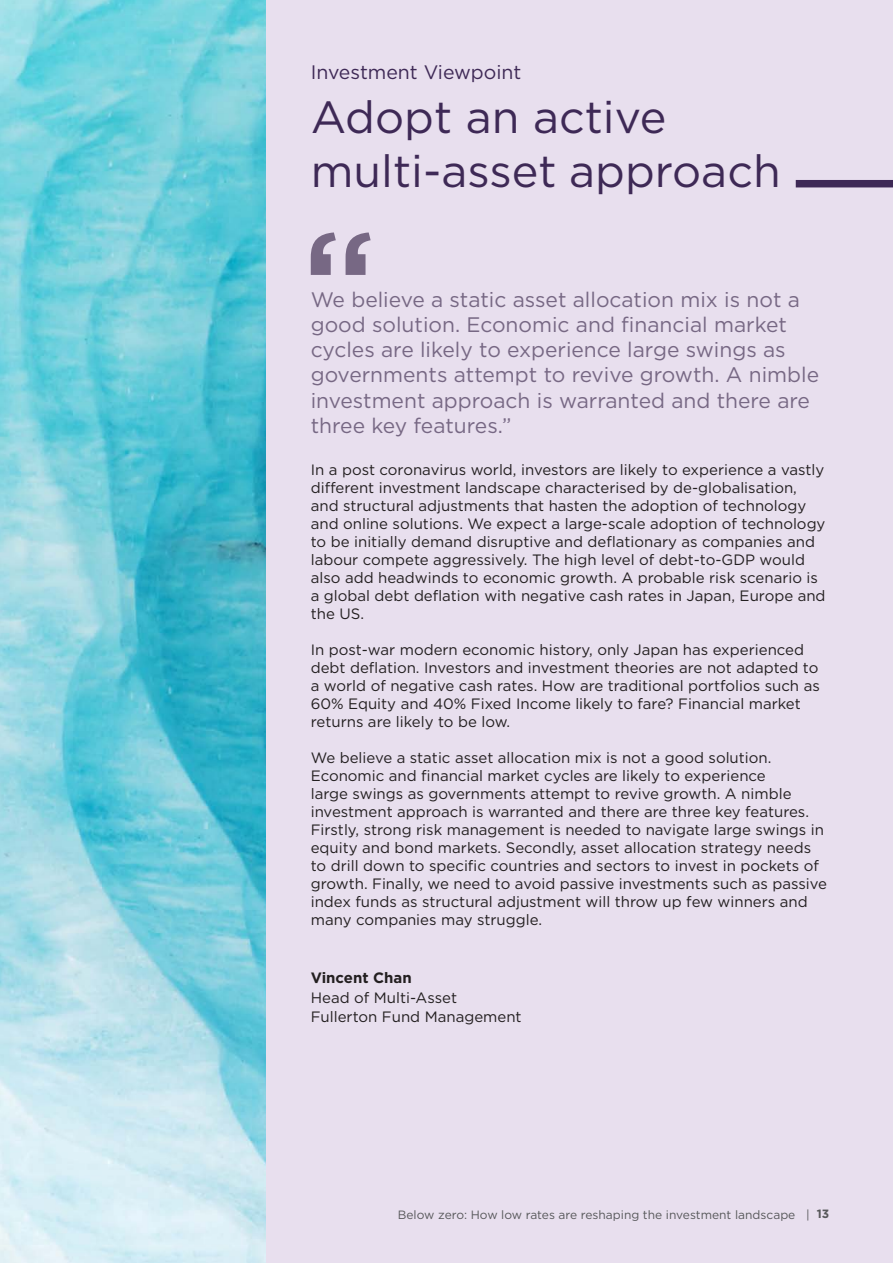
<style>
.page{position:relative;width:893px;height:1263px;background:#e8dfee}
.page>*{position:absolute;margin:0;border:0;box-sizing:border-box;transform-origin:0 0}
.t1{font:45px/54px "Gotham";color:#3e2956}
.t2{font:21px/25.2px "Gotham";color:#776884}
.t3{font:19.5px "Gotham";color:#3e2956}
.t4{font:15px/18px "Gotham";color:#231f20}
.t5{font:700 15px "Gotham";color:#231f20}
.t6{font:12px "Gotham";color:#57585a}
.s1{font-weight:700}
</style>
<div class="page">
<img style="left:0;top:0;width:266px;height:1263px">
<svg style="left:311px;top:232px;width:60px;height:43px"></svg>
<div style="left:796px;top:180px;width:97px;height:7px;background:#3e2956"></div>
<p class="t3" style="left:311px;top:60px;width:212px">Investment Viewpoint</p>
<p class="t1" style="left:311px;top:90px;width:471px">Adopt an active multi-asset approach</p>
<p class="t2" style="left:311px;top:286px;width:510px">We believe a static asset allocation mix is not a good solution. Economic and financial market cycles are likely to experience large swings as governments attempt to revive growth. A nimble investment approach is warranted and there are three key features.”</p>
<p class="t4" style="left:311px;top:460px;width:516px">In a post coronavirus world, investors are likely to experience a vastly different investment landscape characterised by de-globalisation, and structural adjustments that hasten the adoption of technology and online solutions. We expect a large-scale adoption of technology to be initially demand disruptive and deflationary as companies and labour compete aggressively. The high level of debt-to-GDP would also add headwinds to economic growth. A probable risk scenario is a global debt deflation with negative cash rates in Japan, Europe and the US.</p>
<p class="t4" style="left:311px;top:640px;width:511px">In post-war modern economic history, only Japan has experienced debt deflation. Investors and investment theories are not adapted to a world of negative cash rates. How are traditional portfolios such as 60% Equity and 40% Fixed Income likely to fare? Financial market returns are likely to be low.</p>
<p class="t4" style="left:311px;top:748px;width:518px">We believe a static asset allocation mix is not a good solution.<br>Economic and financial market cycles are likely to experience<br>large swings as governments attempt to revive growth. A nimble investment approach is warranted and there are three key features.<br>Firstly, strong risk management is needed to navigate large swings in equity and bond markets. Secondly, asset allocation strategy needs to drill down to specific countries and sectors to invest in pockets of growth. Finally, we need to avoid passive investments such as passive index funds as structural adjustment will throw up few winners and many companies may struggle.</p>
<p class="t5" style="left:311px;top:969px;width:103px">Vincent Chan</p>
<p class="t4" style="left:311px;top:988px;width:148px">Head of Multi-Asset</p>
<p class="t4" style="left:311px;top:1008px;width:212px">Fullerton Fund Management</p>
<p class="t6" style="left:398px;top:1207px;width:433px">Below zero: How low rates are reshaping the investment landscape | <span class="s1">13</span></p>
</div>
